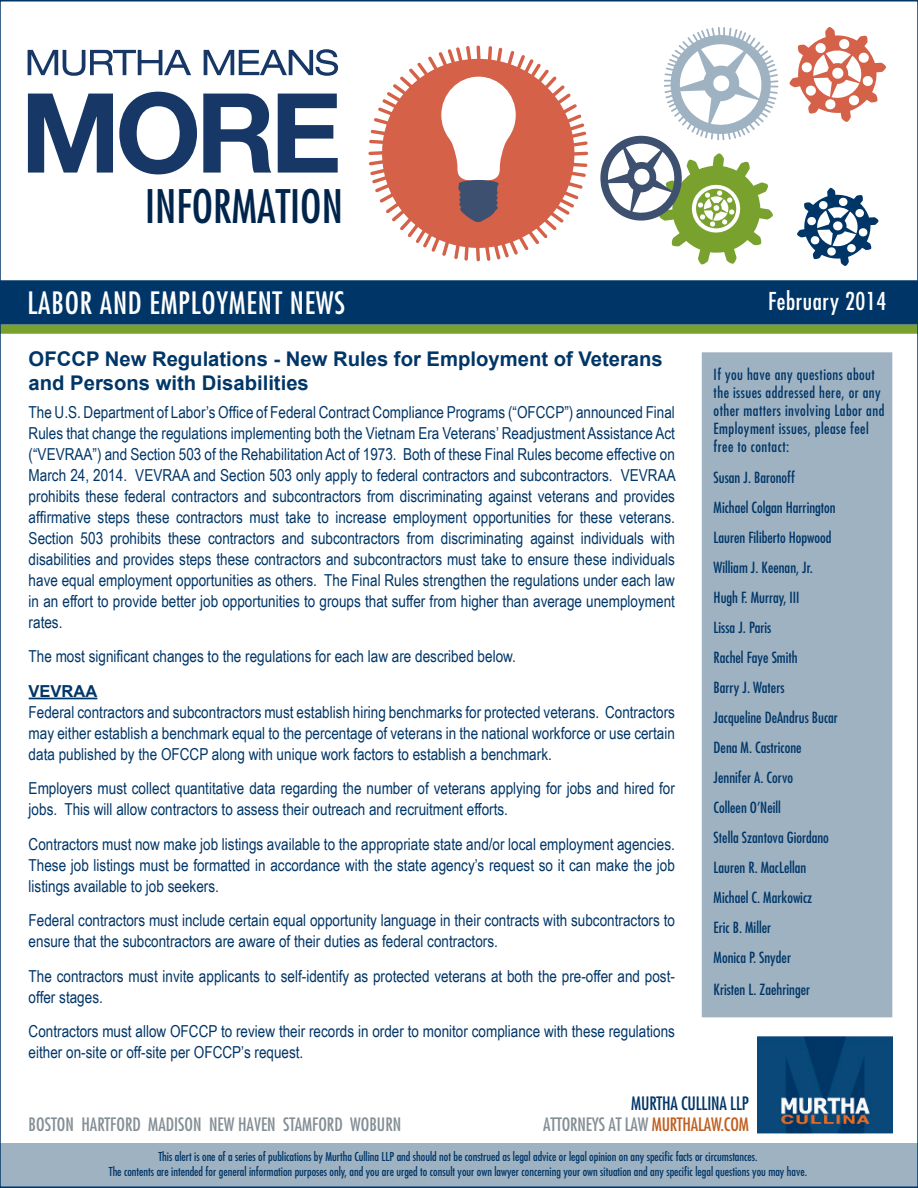
<style>
.page{position:relative;width:918px;height:1188px;background:#fff}
.page>*{position:absolute;margin:0;border:0;box-sizing:border-box;transform-origin:0 0}
.t1{font:500 condensed 45px "Futura LTCE";color:#00254c}
.t2{font:500 condensed 30px "Futura LTCE";letter-spacing:.025em;color:#fff}
.t3{font:500 condensed 24px "Futura LTCE";letter-spacing:.025em;color:#fff}
.Body_Copy{font:700 20.25px/24px "Arial";color:#003667}
.t4{font:500 condensed 18px "Futura LTCE";color:#838e95}
.t5{font:500 condensed 18px "Futura LTCE";letter-spacing:-.01em;color:#003667}
.Body_Copy-2{font:16.5px/21px "Arial Narrow";color:#003667}
.Body_Copy-3{font:700 16.5px "Arial";color:#003667}
.t6{font:500 condensed 15px "Futura LTCE";color:#003667}
.t7{font:500 condensed 15px/18px "Futura LTCE";letter-spacing:.03em;color:#003667}
.t8{font:500 condensed 12px/14.4px "Futura LTCE";color:#003667;text-align:center}
.s1{color:#c05e1f}
</style>
<div class="page">
<div style="left:0;top:1143px;width:918px;height:45px;background:#9fb2c2"></div>
<div style="left:702px;top:352px;width:190px;height:665px;background:#9fb2c2"></div>
<svg style="left:368px;top:45px;width:220px;height:216px;fill:#d46148"></svg>
<svg style="left:797px;top:188px;width:82px;height:78px"></svg>
<div style="left:3px;top:280px;width:912px;height:45px;background:#003667"></div>
<img style="left:757px;top:1036px;width:135px;height:98px">
<svg style="left:441px;top:77px;width:75px;height:145px"></svg>
<div style="left:0;top:325px;width:918px;height:9px;background:#78a22d"></div>
<svg style="left:789px;top:27px;width:97px;height:95px"></svg>
<svg style="left:600px;top:27px;width:178px;height:238px"></svg>
<svg style="left:28px;top:92px;width:310px;height:82px"></svg>
<svg style="left:28px;top:49px;width:310px;height:27px"></svg>
<hr style="left:29px;top:698px;width:68px;height:1px;background:#003667">
<h1 class="t1" style="left:145px;top:179px;width:199px">INFORMATION</h1>
<p class="t2" style="left:28px;top:285px;width:319px">LABOR AND EMPLOYMENT NEWS</p>
<p class="Body_Copy" style="left:29px;top:348px;width:636px">OFCCP New Regulations - New Rules for Employment of Veterans and Persons with Disabilities</p>
<p class="Body_Copy-2" style="left:29px;top:401px;width:649px;text-align:justify">The U.S. Department of Labor’s Office of Federal Contract Compliance Programs (“OFCCP”) announced Final Rules that change the regulations implementing both the Vietnam Era Veterans’ Readjustment Assistance Act (“VEVRAA”) and Section 503 of the Rehabilitation Act of 1973. Both of these Final Rules become effective on March 24, 2014. VEVRAA and Section 503 only apply to federal contractors and subcontractors. VEVRAA prohibits these federal contractors and subcontractors from discriminating against veterans and provides affirmative steps these contractors must take to increase employment opportunities for these veterans.<br>Section 503 prohibits these contractors and subcontractors from discriminating against individuals with disabilities and provides steps these contractors and subcontractors must take to ensure these individuals have equal employment opportunities as others. The Final Rules strengthen the regulations under each law in an effort to provide better job opportunities to groups that suffer from higher than average unemployment rates.</p>
<p class="Body_Copy-2" style="left:29px;top:645px;width:489px">The most significant changes to the regulations for each law are described below.</p>
<p class="Body_Copy-3" style="left:29px;top:680px;width:70px">VEVRAA</p>
<p class="Body_Copy-2" style="left:29px;top:701px;width:648px;text-align:justify">Federal contractors and subcontractors must establish hiring benchmarks for protected veterans. Contractors may either establish a benchmark equal to the percentage of veterans in the national workforce or use certain data published by the OFCCP along with unique work factors to establish a benchmark.</p>
<p class="Body_Copy-2" style="left:29px;top:777px;width:648px">Employers must collect quantitative data regarding the number of veterans applying for jobs and hired for jobs. This will allow contractors to assess their outreach and recruitment efforts.</p>
<p class="Body_Copy-2" style="left:29px;top:833px;width:648px;text-align:justify">Contractors must now make job listings available to the appropriate state and/or local employment agencies.<br>These job listings must be formatted in accordance with the state agency’s request so it can make the job listings available to job seekers.</p>
<p class="Body_Copy-2" style="left:29px;top:909px;width:648px">Federal contractors must include certain equal opportunity language in their contracts with subcontractors to ensure that the subcontractors are aware of their duties as federal contractors.</p>
<p class="Body_Copy-2" style="left:29px;top:965px;width:648px">The contractors must invite applicants to self-identify as protected veterans at both the pre-offer and post&shy;offer stages.</p>
<p class="Body_Copy-2" style="left:29px;top:1020px;width:648px">Contractors must allow OFCCP to review their records in order to monitor compliance with these regulations either on-site or off-site per OFCCP’s request.</p>
<p class="t3" style="left:768px;top:287px;width:120px">February 2014</p>
<p class="t7" style="left:714px;top:365px;width:172px">If you have any questions about the issues addressed here, or any other matters involving Labor and<br>Employment issues, please feel free to contact:</p>
<p class="t6" style="left:714px;top:469px;width:83px">Susan J. Baronoff</p>
<p class="t6" style="left:714px;top:499px;width:124px">Michael Colgan Harrington</p>
<p class="t6" style="left:714px;top:529px;width:119px">Lauren Filiberto Hopwood</p>
<p class="t6" style="left:714px;top:559px;width:101px">William J. Keenan, Jr.</p>
<p class="t6" style="left:714px;top:589px;width:87px">Hugh F. Murray, III</p>
<p class="t6" style="left:714px;top:619px;width:59px">Lissa J. Paris</p>
<p class="t6" style="left:714px;top:649px;width:86px">Rachel Faye Smith</p>
<p class="t6" style="left:714px;top:679px;width:72px">Barry J. Waters</p>
<p class="t6" style="left:714px;top:709px;width:126px">Jacqueline DeAndrus Bucar</p>
<p class="t6" style="left:714px;top:739px;width:90px">Dena M. Castricone</p>
<p class="t6" style="left:714px;top:769px;width:81px">Jennifer A. Corvo</p>
<p class="t6" style="left:714px;top:799px;width:69px">Colleen O’Neill</p>
<p class="t6" style="left:714px;top:829px;width:117px">Stella Szantova Giordano</p>
<p class="t6" style="left:714px;top:859px;width:94px">Lauren R. MacLellan</p>
<p class="t6" style="left:714px;top:889px;width:100px">Michael C. Markowicz</p>
<p class="t6" style="left:714px;top:919px;width:59px">Eric B. Miller</p>
<p class="t6" style="left:714px;top:949px;width:79px">Monica P. Snyder</p>
<p class="t6" style="left:714px;top:980px;width:98px">Kristen L. Zaehringer</p>
<p class="t5" style="left:631px;top:1092px;width:119px">MURTHA CULLINA LLP</p>
<p class="t4" style="left:29px;top:1113px;width:374px">BOSTON HARTFORD MADISON NEW HAVEN STAMFORD WOBURN</p>
<p class="t4" style="left:543px;top:1113px;width:207px">ATTORNEYS AT LAW <span class="s1">MURTHALAW.COM</span></p>
<p class="t8" style="left:109px;top:1150px;width:700px">This alert is one of a series of publications by Murtha Cullina LLP and should not be construed as legal advice or legal opinion on any specific facts or circumstances.<br>The contents are intended for general information purposes only, and you are urged to consult your own lawyer concerning your own situation and any specific legal questions you may have.</p>
</div>
